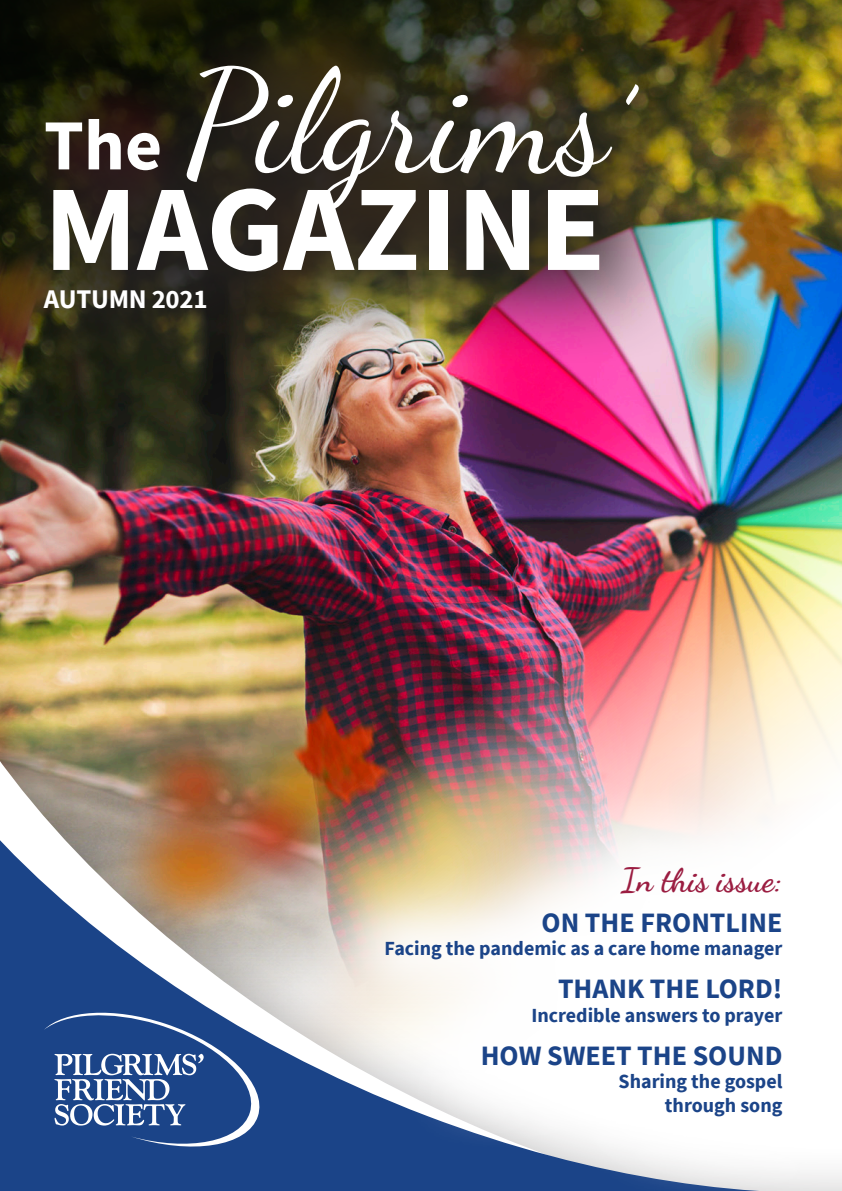
<style>
.page{position:relative;width:842px;height:1191px;background:#fff}
.page>*{position:absolute;margin:0;border:0;box-sizing:border-box;transform-origin:0 0}
.t1{font:144px "Dancing Script";color:#fff}
.t2{font:700 122.6px "Source Sans Pro";color:#fff}
.t3{font:700 33.4px "Dancing Script";color:#9b1d41}
.t4{font:700 28px "Source Sans Pro";color:#1b4488}
.t5{font:700 27px "Source Sans Pro";letter-spacing:-.01em;color:#fff}
.t6{font:700 20px/23.6px "Source Sans Pro";color:#1b4488;text-align:right}
.s1{font-family:"Source Sans Pro";font-weight:700;font-size:72px}
</style>
<div class="page">
<img style="left:0;top:572px;width:842px;height:619px">
<svg style="left:44px;top:1006px;width:224px;height:149px;background:#3f619b"></svg>
<svg style="left:302px;top:783px;width:540px;height:408px"></svg>
<img style="left:0;top:0;width:842px;height:572px">
<div style="left:0;top:0;width:734px;height:405px;background:#231f20;opacity:.87"></div>
<p class="t1" style="left:44px;top:37px;width:584px"><span class="s1">The</span> Pilgrims’</p>
<p class="t2" style="left:44px;top:146px;width:563px">MAGAZINE</p>
<p class="t5" style="left:44px;top:280px;width:165px">AUTUMN 2021</p>
<p class="t3" style="left:621px;top:859px;width:163px">In this issue:</p>
<p class="t4" style="left:542px;top:903px;width:242px">ON THE FRONTLINE</p>
<p class="t6" style="left:385px;top:936px;width:399px">Facing the pandemic as a care home manager</p>
<p class="t4" style="left:558px;top:969px;width:226px">THANK THE LORD!</p>
<p class="t6" style="left:531px;top:1003px;width:253px">Incredible answers to prayer</p>
<p class="t4" style="left:481px;top:1036px;width:303px">HOW SWEET THE SOUND</p>
<p class="t6" style="left:619px;top:1069px;width:165px">Sharing the gospel through song</p>
</div>
